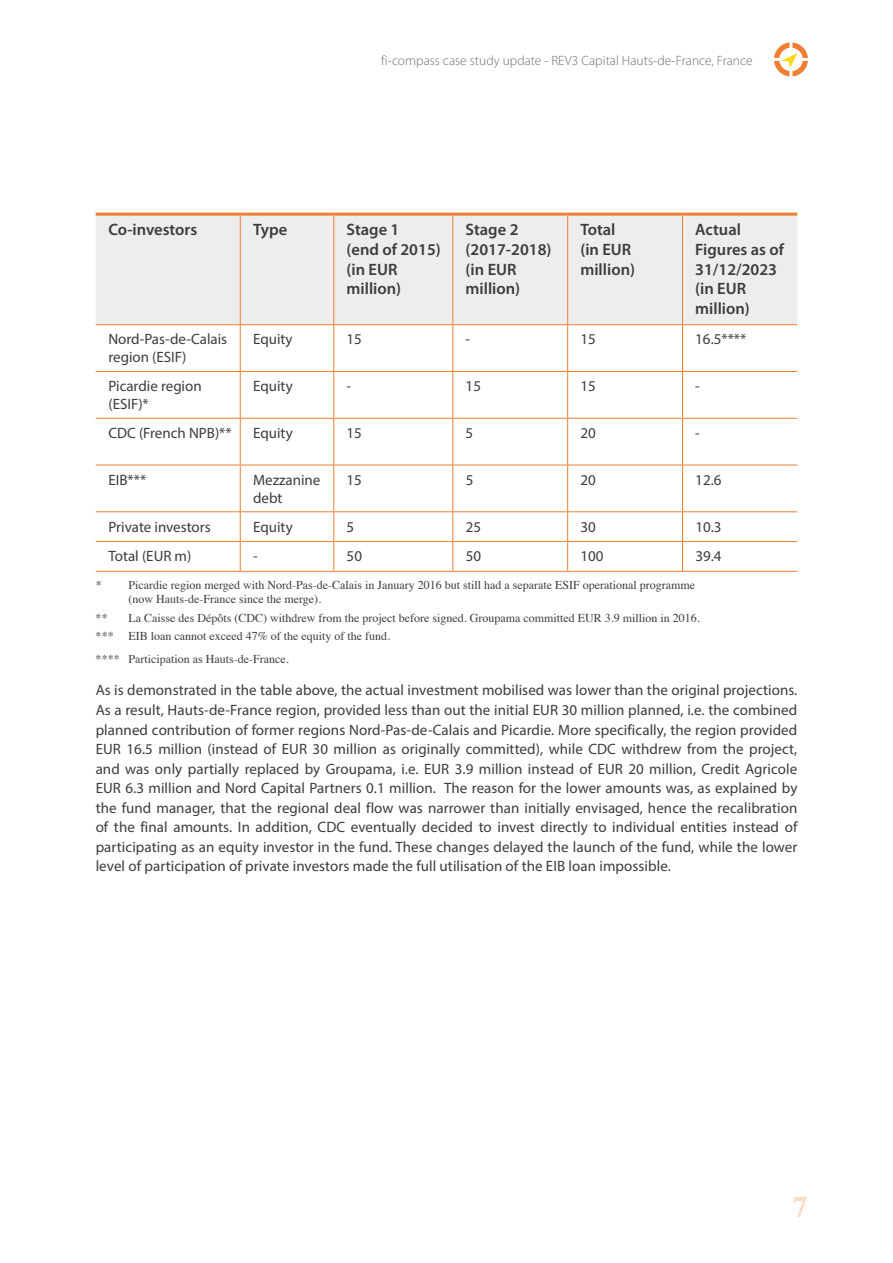
<style>
.page{position:relative;width:893px;height:1263px;background:#fff}
.page>*{position:absolute;margin:0;border:0;box-sizing:border-box;transform-origin:0 0}
.t1{font:700 30px "Times";color:#fcdcc2}
.t2{font:600 16.5px/19.8px "Myriad Pro";color:#3c3c3b}
.t3{font:15px/19.5px "Myriad Pro";color:#3c3c3b}
.t4{font:300 13.5px "Myriad Pro";letter-spacing:.005em;color:#706f6f}
.t5{font:12px/14.4px "Times";color:#3c3c3b}
</style>
<div class="page">
<svg style="left:774px;top:43px;width:34px;height:33px"></svg>
<div style="left:96px;top:216px;width:701px;height:108px;background:#ededed"></div>
<hr style="left:96px;top:213px;width:144px;height:3px;background:#f07e31">
<hr style="left:240px;top:213px;width:94px;height:3px;background:#f07e31">
<hr style="left:334px;top:213px;width:119px;height:3px;background:#f07e31">
<hr style="left:453px;top:213px;width:115px;height:3px;background:#f07e31">
<hr style="left:568px;top:213px;width:114px;height:3px;background:#f07e31">
<hr style="left:682px;top:213px;width:115px;height:3px;background:#f07e31">
<hr style="left:240px;top:216px;width:1px;height:108px;background:#f07e31">
<hr style="left:333px;top:216px;width:1px;height:108px;background:#f07e31">
<hr style="left:452px;top:216px;width:1px;height:108px;background:#f07e31">
<hr style="left:567px;top:216px;width:1px;height:108px;background:#f07e31">
<hr style="left:682px;top:216px;width:1px;height:108px;background:#f07e31">
<hr style="left:96px;top:324px;width:144px;height:1px;background:#f07e31">
<hr style="left:240px;top:324px;width:94px;height:1px;background:#f07e31">
<hr style="left:240px;top:325px;width:1px;height:46px;background:#f07e31">
<hr style="left:334px;top:324px;width:119px;height:1px;background:#f07e31">
<hr style="left:333px;top:325px;width:1px;height:46px;background:#f07e31">
<hr style="left:453px;top:324px;width:115px;height:1px;background:#f07e31">
<hr style="left:452px;top:325px;width:1px;height:46px;background:#f07e31">
<hr style="left:568px;top:324px;width:114px;height:1px;background:#f07e31">
<hr style="left:567px;top:325px;width:1px;height:46px;background:#f07e31">
<hr style="left:682px;top:324px;width:115px;height:1px;background:#f07e31">
<hr style="left:682px;top:325px;width:1px;height:46px;background:#f07e31">
<hr style="left:96px;top:371px;width:144px;height:1px;background:#f07e31">
<hr style="left:240px;top:371px;width:94px;height:1px;background:#f07e31">
<hr style="left:240px;top:372px;width:1px;height:46px;background:#f07e31">
<hr style="left:334px;top:371px;width:119px;height:1px;background:#f07e31">
<hr style="left:333px;top:372px;width:1px;height:46px;background:#f07e31">
<hr style="left:453px;top:371px;width:115px;height:1px;background:#f07e31">
<hr style="left:452px;top:372px;width:1px;height:46px;background:#f07e31">
<hr style="left:568px;top:371px;width:114px;height:1px;background:#f07e31">
<hr style="left:567px;top:372px;width:1px;height:46px;background:#f07e31">
<hr style="left:682px;top:371px;width:115px;height:1px;background:#f07e31">
<hr style="left:682px;top:372px;width:1px;height:46px;background:#f07e31">
<hr style="left:96px;top:418px;width:144px;height:1px;background:#f07e31">
<hr style="left:240px;top:418px;width:94px;height:1px;background:#f07e31">
<hr style="left:240px;top:419px;width:1px;height:46px;background:#f07e31">
<hr style="left:334px;top:418px;width:119px;height:1px;background:#f07e31">
<hr style="left:333px;top:419px;width:1px;height:46px;background:#f07e31">
<hr style="left:453px;top:418px;width:115px;height:1px;background:#f07e31">
<hr style="left:452px;top:419px;width:1px;height:46px;background:#f07e31">
<hr style="left:568px;top:418px;width:114px;height:1px;background:#f07e31">
<hr style="left:567px;top:419px;width:1px;height:46px;background:#f07e31">
<hr style="left:682px;top:418px;width:115px;height:1px;background:#f07e31">
<hr style="left:682px;top:419px;width:1px;height:46px;background:#f07e31">
<hr style="left:96px;top:465px;width:144px;height:1px;background:#f07e31">
<hr style="left:240px;top:465px;width:94px;height:1px;background:#f07e31">
<hr style="left:240px;top:465px;width:1px;height:46px;background:#f07e31">
<hr style="left:334px;top:465px;width:119px;height:1px;background:#f07e31">
<hr style="left:333px;top:465px;width:1px;height:46px;background:#f07e31">
<hr style="left:453px;top:465px;width:115px;height:1px;background:#f07e31">
<hr style="left:452px;top:465px;width:1px;height:46px;background:#f07e31">
<hr style="left:568px;top:465px;width:114px;height:1px;background:#f07e31">
<hr style="left:567px;top:465px;width:1px;height:46px;background:#f07e31">
<hr style="left:682px;top:465px;width:115px;height:1px;background:#f07e31">
<hr style="left:682px;top:465px;width:1px;height:46px;background:#f07e31">
<hr style="left:96px;top:511px;width:144px;height:1px;background:#f07e31">
<hr style="left:240px;top:511px;width:94px;height:1px;background:#f07e31">
<hr style="left:334px;top:511px;width:119px;height:1px;background:#f07e31">
<hr style="left:453px;top:511px;width:115px;height:1px;background:#f07e31">
<hr style="left:568px;top:511px;width:114px;height:1px;background:#f07e31">
<hr style="left:682px;top:511px;width:115px;height:1px;background:#f07e31">
<hr style="left:96px;top:541px;width:144px;height:1px;background:#f07e31">
<hr style="left:240px;top:541px;width:94px;height:1px;background:#f07e31">
<svg style="left:240px;top:512px;width:1px;height:59px"></svg>
<hr style="left:334px;top:541px;width:119px;height:1px;background:#f07e31">
<svg style="left:333px;top:512px;width:1px;height:59px"></svg>
<hr style="left:453px;top:541px;width:115px;height:1px;background:#f07e31">
<svg style="left:452px;top:512px;width:1px;height:59px"></svg>
<hr style="left:568px;top:541px;width:114px;height:1px;background:#f07e31">
<svg style="left:567px;top:512px;width:1px;height:59px"></svg>
<hr style="left:682px;top:541px;width:115px;height:1px;background:#f07e31">
<svg style="left:682px;top:512px;width:1px;height:59px"></svg>
<hr style="left:96px;top:571px;width:144px;height:1px;background:#f07e31">
<hr style="left:240px;top:571px;width:94px;height:1px;background:#f07e31">
<hr style="left:334px;top:571px;width:119px;height:1px;background:#f07e31">
<hr style="left:453px;top:571px;width:115px;height:1px;background:#f07e31">
<hr style="left:568px;top:571px;width:114px;height:1px;background:#f07e31">
<hr style="left:682px;top:571px;width:115px;height:1px;background:#f07e31">
<p class="t4" style="left:381px;top:53px;width:373px">fi-compass case study update - REV3 Capital Hauts-de-France, France</p>
<p class="t2" style="left:108px;top:219px;width:90px">Co-investors</p>
<p class="t2" style="left:253px;top:219px;width:36px">Type</p>
<p class="t2" style="left:347px;top:219px;width:96px">Stage 1<br>(end of 2015) (in EUR million)</p>
<p class="t2" style="left:466px;top:219px;width:87px">Stage 2 (2017-2018) (in EUR million)</p>
<p class="t2" style="left:580px;top:219px;width:56px">Total (in EUR million)</p>
<p class="t2" style="left:695px;top:219px;width:90px">Actual<br>Figures as of<br>31/12/2023 (in EUR million)</p>
<p class="t3" style="left:108px;top:330px;width:120px;line-height:18px">Nord-Pas-de-Calais region (ESIF)</p>
<p class="t3" style="left:253px;top:329px;width:41px">Equity</p>
<p class="t3" style="left:347px;top:329px;width:17px">15</p>
<p class="t3" style="left:466px;top:329px;width:6px">-</p>
<p class="t3" style="left:580px;top:329px;width:17px">15</p>
<p class="t3" style="left:695px;top:329px;width:53px">16.5****</p>
<p class="t3" style="left:108px;top:377px;width:95px;line-height:18px">Picardie region (ESIF)*</p>
<p class="t3" style="left:253px;top:376px;width:41px">Equity</p>
<p class="t3" style="left:347px;top:376px;width:6px">-</p>
<p class="t3" style="left:466px;top:376px;width:17px">15</p>
<p class="t3" style="left:580px;top:376px;width:17px">15</p>
<p class="t3" style="left:695px;top:376px;width:6px">-</p>
<p class="t3" style="left:108px;top:423px;width:125px">CDC (French NPB)**</p>
<p class="t3" style="left:253px;top:423px;width:41px">Equity</p>
<p class="t3" style="left:347px;top:423px;width:17px">15</p>
<p class="t3" style="left:466px;top:423px;width:9px">5</p>
<p class="t3" style="left:580px;top:423px;width:17px">20</p>
<p class="t3" style="left:695px;top:423px;width:6px">-</p>
<p class="t3" style="left:108px;top:470px;width:39px">EIB***</p>
<p class="t3" style="left:253px;top:470px;width:69px;line-height:18px">Mezzanine debt</p>
<p class="t3" style="left:347px;top:470px;width:17px">15</p>
<p class="t3" style="left:466px;top:470px;width:9px">5</p>
<p class="t3" style="left:580px;top:470px;width:17px">20</p>
<p class="t3" style="left:695px;top:470px;width:28px">12.6</p>
<p class="t3" style="left:108px;top:516px;width:104px">Private investors</p>
<p class="t3" style="left:253px;top:516px;width:41px">Equity</p>
<p class="t3" style="left:347px;top:516px;width:9px">5</p>
<p class="t3" style="left:466px;top:516px;width:17px">25</p>
<p class="t3" style="left:580px;top:516px;width:17px">30</p>
<p class="t3" style="left:695px;top:516px;width:28px">10.3</p>
<p class="t3" style="left:109px;top:546px;width:84px">Total (EUR m)</p>
<p class="t3" style="left:253px;top:546px;width:6px">-</p>
<p class="t3" style="left:347px;top:546px;width:17px">50</p>
<p class="t3" style="left:466px;top:546px;width:17px">50</p>
<p class="t3" style="left:580px;top:546px;width:25px">100</p>
<p class="t3" style="left:695px;top:546px;width:28px">39.4</p>
<p class="t5" style="left:128px;top:576px;width:568px;text-indent:-33px">* Picardie region merged with Nord-Pas-de-Calais in January 2016 but still had a separate ESIF operational programme (now Hauts-de-France since the merge).</p>
<p class="t5" style="left:96px;top:609px;width:13px">**</p>
<p class="t5" style="left:96px;top:607px;width:605px;line-height:18.6px;text-indent:33px">La Caisse des Dépôts (CDC) withdrew from the project before signed. Groupama committed EUR 3.9 million in 2016. *** EIB loan cannot exceed 47% of the equity of the fund.</p>
<p class="t5" style="left:96px;top:651px;width:195px">**** Participation as Hauts-de-France.</p>
<p class="t3" style="left:96px;top:680px;width:703px;text-align:justify">As is demonstrated in the table above, the actual investment mobilised was lower than the original projections.<br>As a result, Hauts-de-France region, provided less than out the initial EUR 30 million planned, i.e. the combined planned contribution of former regions Nord-Pas-de-Calais and Picardie. More specifically, the region provided EUR 16.5 million (instead of EUR 30 million as originally committed), while CDC withdrew from the project, and was only partially replaced by Groupama, i.e. EUR 3.9 million instead of EUR 20 million, Credit Agricole EUR 6.3 million and Nord Capital Partners 0.1 million. The reason for the lower amounts was, as explained by the fund manager, that the regional deal flow was narrower than initially envisaged, hence the recalibration of the final amounts. In addition, CDC eventually decided to invest directly to individual entities instead of participating as an equity investor in the fund. These changes delayed the launch of the fund, while the lower level of participation of private investors made the full utilisation of the EIB loan impossible.</p>
<h1 class="t1" style="left:793px;top:1178px;width:16px">7</h1>
</div>
